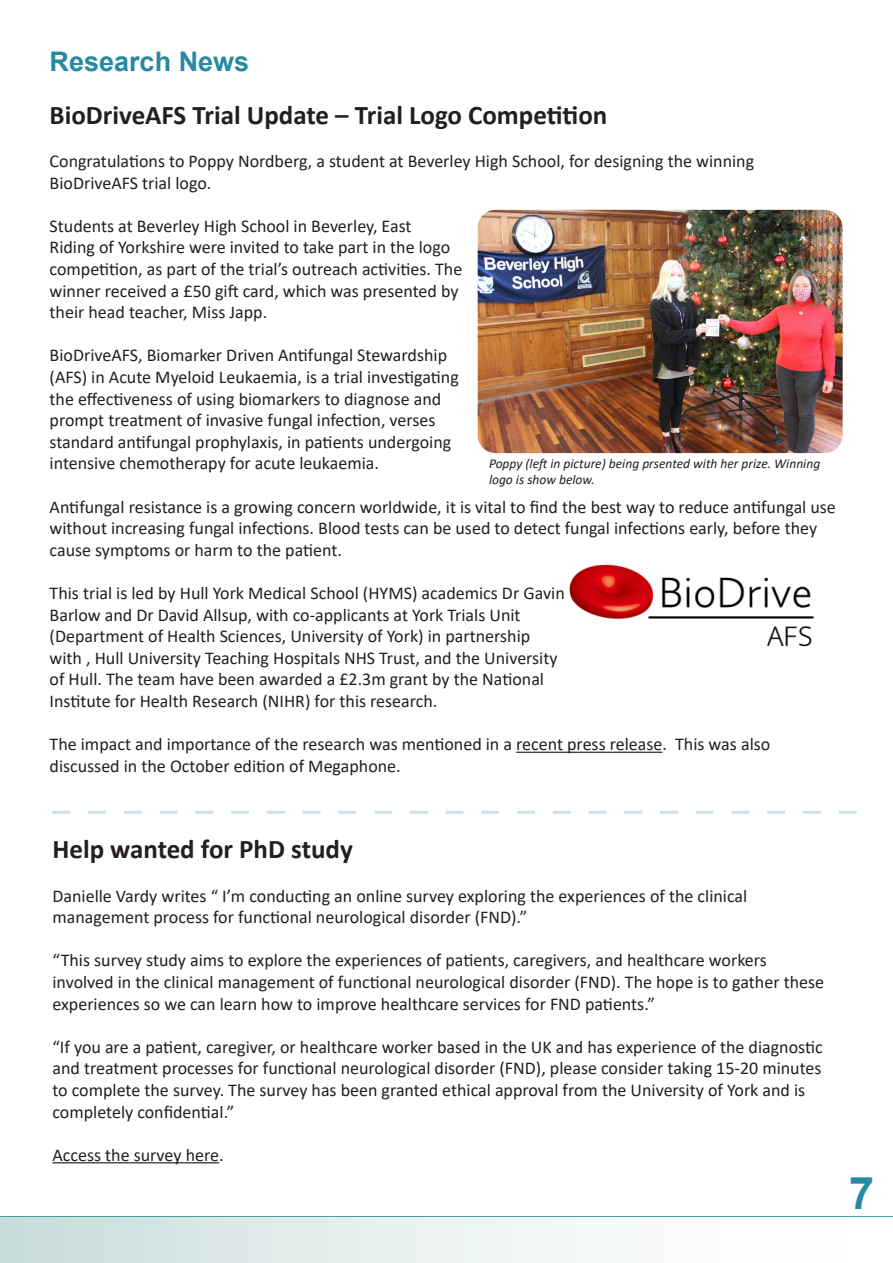
<style>
.page{position:relative;width:893px;height:1263px;background:#fff}
.page>*{position:absolute;margin:0;border:0;box-sizing:border-box;transform-origin:0 0}
.t1{font:700 45px "Arial";color:#268aa1}
.Body{font:700 27px "Calibri";color:#231f20}
.Section_Headers{font:700 27px "Arial";color:#268aa1}
.Body-2{font:18px/21.6px "Calibri";color:#231f20}
.Body-3{font:italic 13.5px/16.2px "Calibri";color:#231f20}
</style>
<div class="page">
<div style="left:0;top:1216px;width:893px;height:5px;background:#479e9a"></div>
<div style="left:0;top:1217px;width:893px;height:46px;background:linear-gradient(to right,#ccdedd,#fff)"></div>
<hr style="left:516px;top:752px;width:146px;height:1px;background:#231f20">
<svg style="left:52px;top:811px;width:805px;height:3px"></svg>
<img style="left:569px;top:564px;width:246px;height:83px">
<img style="left:478px;top:210px;width:365px;height:243px">
<hr style="left:52px;top:1162px;width:167px;height:1px;background:#231f20">
<p class="Section_Headers" style="left:50px;top:42px;width:201px">Research News</p>
<p class="Body" style="left:50px;top:96px;width:559px">BioDriveAFS Trial Update – Trial Logo Competition</p>
<p class="Body-2" style="left:50px;top:150px;width:706px">Congratulations to Poppy Nordberg, a student at Beverley High School, for designing the winning<br>BioDriveAFS trial logo.</p>
<p class="Body-2" style="left:50px;top:214px;width:414px">Students at Beverley High School in Beverley, East<br>Riding of Yorkshire were invited to take part in the logo competition, as part of the trial’s outreach activities. The winner received a £50 gift card, which was presented by their head teacher, Miss Japp.</p>
<p class="Body-2" style="left:50px;top:344px;width:411px">BioDriveAFS, Biomarker Driven Antifungal Stewardship (AFS) in Acute Myeloid Leukaemia, is a trial investigating the effectiveness of using biomarkers to diagnose and prompt treatment of invasive fungal infection, verses standard antifungal prophylaxis, in patients undergoing intensive chemotherapy for acute leukaemia.</p>
<p class="Body-2" style="left:50px;top:495px;width:788px">Antifungal resistance is a growing concern worldwide, it is vital to find the best way to reduce antifungal use without increasing fungal infections. Blood tests can be used to detect fungal infections early, before they cause symptoms or harm to the patient.</p>
<p class="Body-2" style="left:50px;top:582px;width:517px">This trial is led by Hull York Medical School (HYMS) academics Dr Gavin Barlow and Dr David Allsup, with co-applicants at York Trials Unit (Department of Health Sciences, University of York) in partnership with , Hull University Teaching Hospitals NHS Trust, and the University of Hull. The team have been awarded a £2.3m grant by the National Institute for Health Research (NIHR) for this research.</p>
<p class="Body-2" style="left:50px;top:733px;width:722px">The impact and importance of the research was mentioned in a recent press release. This was also discussed in the October edition of Megaphone.</p>
<p class="Body-3" style="left:489px;top:455px;width:333px">Poppy (left in picture) being prsented with her prize. Winning logo is show below.</p>
<p class="Body" style="left:52px;top:830px;width:302px">Help wanted for PhD study</p>
<p class="Body-2" style="left:52px;top:884px;width:696px">Danielle Vardy writes “ I’m conducting an online survey exploring the experiences of the clinical management process for functional neurological disorder (FND).”</p>
<p class="Body-2" style="left:52px;top:949px;width:773px">“This survey study aims to explore the experiences of patients, caregivers, and healthcare workers involved in the clinical management of functional neurological disorder (FND). The hope is to gather these experiences so we can learn how to improve healthcare services for FND patients.”</p>
<p class="Body-2" style="left:52px;top:1035px;width:772px">“If you are a patient, caregiver, or healthcare worker based in the UK and has experience of the diagnostic and treatment processes for functional neurological disorder (FND), please consider taking 15-20 minutes to complete the survey. The survey has been granted ethical approval from the University of York and is completely confidential.”</p>
<p class="Body-2" style="left:52px;top:1143px;width:173px">Access the survey here.</p>
<h1 class="t1" style="left:849px;top:1162px;width:27px">7</h1>
</div>
